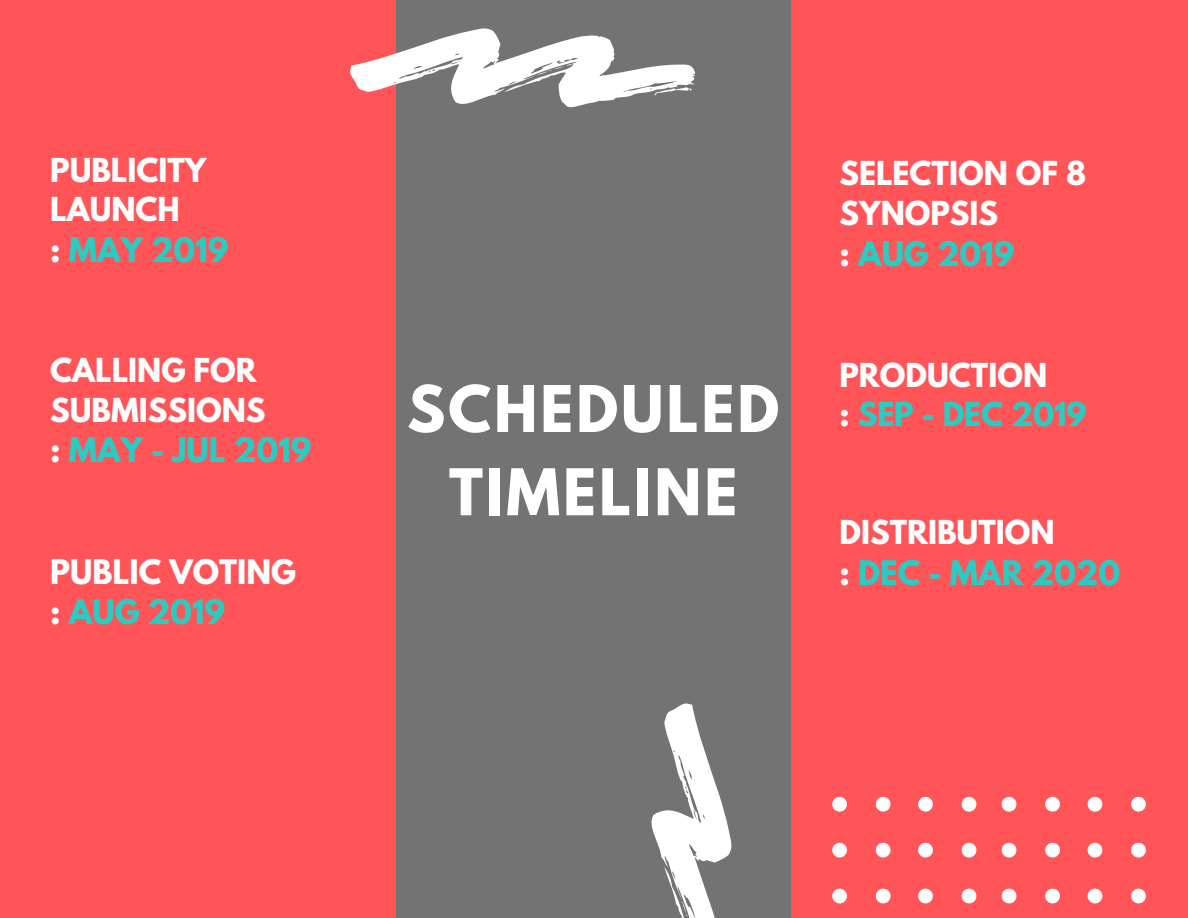
<style>
.page{position:relative;width:1188px;height:918px;background:#ff5558}
.page>*{position:absolute;margin:0;border:0;box-sizing:border-box;transform-origin:0 0}
.t1{font:700 57px/83.2px "League Spartan";letter-spacing:.05em;color:#fff;text-align:center}
.t2{font:700 30px "League Spartan";color:#29ccc3}
.t3{font:700 30px/40.5px "League Spartan";color:#fff}
.t4{font:700 29.25px/39.3px "League Spartan";color:#fff}
.s1{color:#fff}
.s2{color:#29ccc3}
</style>
<div class="page">
<div style="left:396px;top:0;width:395px;height:918px;background:#737373"></div>
<svg style="left:1002px;top:797px;width:14px;height:15px"></svg>
<svg style="left:1002px;top:843px;width:14px;height:15px"></svg>
<svg style="left:1002px;top:889px;width:14px;height:14px"></svg>
<svg style="left:1045px;top:797px;width:15px;height:15px"></svg>
<svg style="left:1045px;top:843px;width:15px;height:15px"></svg>
<svg style="left:1045px;top:889px;width:15px;height:14px"></svg>
<svg style="left:1088px;top:797px;width:14px;height:15px"></svg>
<svg style="left:1088px;top:843px;width:14px;height:15px"></svg>
<svg style="left:1088px;top:889px;width:14px;height:14px"></svg>
<svg style="left:1131px;top:797px;width:15px;height:15px"></svg>
<svg style="left:1131px;top:843px;width:15px;height:15px"></svg>
<svg style="left:1131px;top:889px;width:15px;height:14px"></svg>
<svg style="left:832px;top:797px;width:15px;height:15px"></svg>
<svg style="left:832px;top:843px;width:15px;height:15px"></svg>
<svg style="left:832px;top:889px;width:15px;height:14px"></svg>
<svg style="left:876px;top:797px;width:15px;height:15px"></svg>
<svg style="left:876px;top:843px;width:15px;height:15px"></svg>
<svg style="left:876px;top:889px;width:15px;height:14px"></svg>
<svg style="left:918px;top:797px;width:15px;height:15px"></svg>
<svg style="left:918px;top:843px;width:15px;height:15px"></svg>
<svg style="left:918px;top:889px;width:15px;height:14px"></svg>
<svg style="left:962px;top:797px;width:14px;height:15px"></svg>
<svg style="left:962px;top:843px;width:14px;height:15px"></svg>
<svg style="left:962px;top:889px;width:14px;height:14px"></svg>
<svg style="left:350px;top:29px;width:345px;height:78px"></svg>
<svg style="left:651px;top:703px;width:80px;height:215px"></svg>
<p class="t4" style="left:50px;top:154px;width:158px">PUBLICITY<br>LAUNCH</p>
<p class="t2" style="left:50px;top:235px;width:180px"><span class="s1">:</span> MAY 2019</p>
<p class="t4" style="left:50px;top:355px;width:217px">CALLING FOR<br>SUBMISSIONS</p>
<p class="t2" style="left:50px;top:435px;width:263px"><span class="s1">:</span> MAY - JUL 2019</p>
<p class="t3" style="left:50px;top:555px;width:247px">PUBLIC VOTING : <span class="s2">AUG 2019</span></p>
<h1 class="t1" style="left:407px;top:375px;width:374px">SCHEDULED<br>TIMELINE</h1>
<p class="t4" style="left:840px;top:158px;width:248px">SELECTION OF 8<br>SYNOPSIS</p>
<p class="t2" style="left:840px;top:239px;width:176px"><span class="s1">:</span> AUG 2019</p>
<p class="t4" style="left:840px;top:359px;width:249px">PRODUCTION<br>: <span class="s2">SEP - DEC 2019</span></p>
<p class="t4" style="left:840px;top:516px;width:217px">DISTRIBUTION</p>
<p class="t2" style="left:840px;top:558px;width:282px"><span class="s1">:</span> DEC - MAR 2020</p>
</div>
